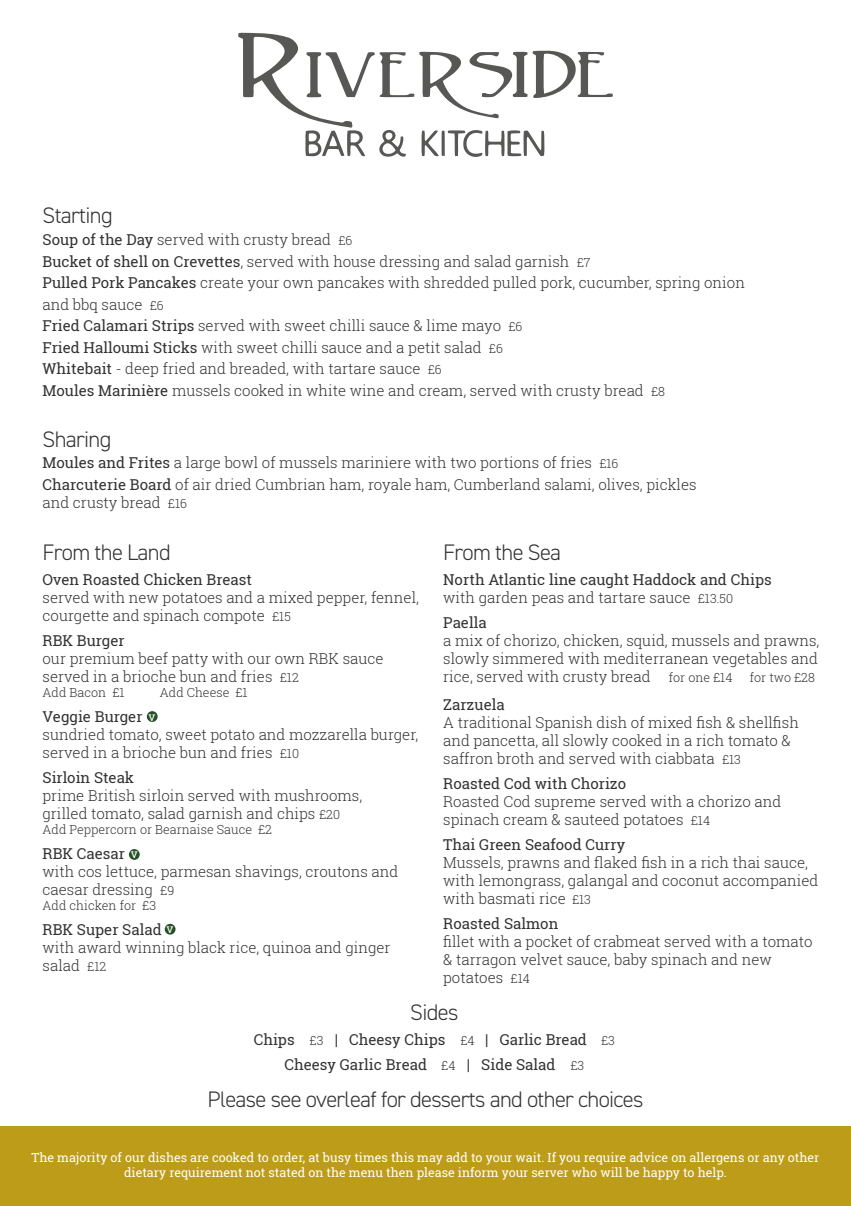
<style>
.page{position:relative;width:851px;height:1206px;background:#fff}
.page>*{position:absolute;margin:0;border:0;box-sizing:border-box;transform-origin:0 0}
.t1{font:300 22.5px "DIN2014";letter-spacing:-.03em;color:#343333}
.t2{font:300 15px/18px "Roboto Slab";color:#343333}
.t3{font:15px "Roboto Slab";color:#343333}
.t4{font:12.5px/15px "Roboto Slab";color:#fff;text-align:center}
.t5{font:300 12.5px "Roboto Slab";color:#343333}
.s1{font-weight:400}
.s2{font-size:12.5px}
.s3{font-weight:300;font-size:12.5px}
</style>
<div class="page">
<div style="left:0;top:1126px;width:851px;height:79px;background:#bd9c19"></div>
<svg style="left:238px;top:33px;width:374px;height:124px"></svg>
<div style="left:165px;top:923px;width:10px;height:11px;background:#265027;border-radius:50%"></div>
<div style="left:129px;top:848px;width:11px;height:11px;background:#265027;border-radius:50%"></div>
<div style="left:147px;top:711px;width:11px;height:10px;background:#265027;border-radius:50%"></div>
<p class="t1" style="left:43px;top:202px;width:72px">Starting</p>
<p class="t2" style="left:43px;top:230px;width:311px"><span class="s1">Soup of the Day</span> served with crusty bread <span class="s2">£6</span></p>
<p class="t2" style="left:43px;top:251px;width:549px"><span class="s1">Bucket of shell on Crevettes</span>, served with house dressing and salad garnish <span class="s2">£7</span></p>
<p class="t2" style="left:43px;top:273px;width:704px"><span class="s1">Pulled Pork Pancakes</span> create your own pancakes with shredded pulled pork, cucumber, spring onion</p>
<p class="t2" style="left:43px;top:295px;width:123px">and bbq sauce <span class="s2">£6</span></p>
<p class="t2" style="left:43px;top:316px;width:481px"><span class="s1">Fried Calamari Strips</span> served with sweet chilli sauce &amp; lime mayo <span class="s2">£6</span></p>
<p class="t2" style="left:43px;top:338px;width:462px"><span class="s1">Fried Halloumi Sticks</span> with sweet chilli sauce and a petit salad <span class="s2">£6</span></p>
<p class="t2" style="left:43px;top:359px;width:400px"><span class="s1">Whitebait</span> - deep fried and breaded, with tartare sauce <span class="s2">£6</span></p>
<p class="t2" style="left:43px;top:381px;width:624px"><span class="s1">Moules Marinière</span> mussels cooked in white wine and cream, served with crusty bread <span class="s2">£8</span></p>
<p class="t1" style="left:43px;top:425px;width:70px">Sharing</p>
<p class="t2" style="left:43px;top:453px;width:577px"><span class="s1">Moules and Frites</span> a large bowl of mussels mariniere with two portions of fries <span class="s2">£16</span></p>
<p class="t2" style="left:43px;top:475px;width:655px"><span class="s1">Charcuterie Board</span> of air dried Cumbrian ham, royale ham, Cumberland salami, olives, pickles</p>
<p class="t2" style="left:43px;top:493px;width:146px">and crusty bread <span class="s2">£16</span></p>
<p class="t1" style="left:43px;top:538px;width:130px">From the Land</p>
<p class="t3" style="left:43px;top:569px;width:211px">Oven Roasted Chicken Breast</p>
<p class="t2" style="left:43px;top:588px;width:378px">served with new potatoes and a mixed pepper, fennel, courgette and spinach compote <span class="s2">£15</span></p>
<p class="t3" style="left:43px;top:630px;width:84px">RBK Burger</p>
<p class="t2" style="left:43px;top:649px;width:342px">our premium beef patty with our own RBK sauce served in a brioche bun and fries <span class="s2">£12</span></p>
<p class="t5" style="left:43px;top:683px;width:83px">Add Bacon £1</p>
<p class="t5" style="left:160px;top:683px;width:89px">Add Cheese £1</p>
<p class="t3" style="left:43px;top:706px;width:102px">Veggie Burger</p>
<p class="t2" style="left:43px;top:725px;width:377px">sundried tomato, sweet potato and mozzarella burger, served in a brioche bun and fries <span class="s2">£10</span></p>
<p class="t3" style="left:43px;top:767px;width:93px">Sirloin Steak</p>
<p class="t2" style="left:43px;top:786px;width:321px">prime British sirloin served with mushrooms,</p>
<p class="t2" style="left:43px;top:804px;width:299px">grilled tomato, salad garnish and chips <span class="s2">£20</span></p>
<p class="t5" style="left:43px;top:820px;width:231px">Add Peppercorn or Bearnaise Sauce £2</p>
<p class="t3" style="left:43px;top:843px;width:84px">RBK Caesar</p>
<p class="t2" style="left:43px;top:862px;width:357px">with cos lettuce, parmesan shavings, croutons and caesar dressing <span class="s2">£9</span></p>
<p class="t5" style="left:43px;top:897px;width:115px">Add chicken for £3</p>
<p class="t3" style="left:43px;top:919px;width:121px">RBK Super Salad</p>
<p class="t2" style="left:43px;top:938px;width:349px">with award winning black rice, quinoa and ginger salad <span class="s2">£12</span></p>
<p class="t4" style="left:149px;top:708px;width:8px">v</p>
<p class="t4" style="left:131px;top:846px;width:8px">v</p>
<p class="t4" style="left:166px;top:920px;width:8px">v</p>
<p class="t1" style="left:443px;top:538px;width:119px">From the Sea</p>
<p class="t3" style="left:443px;top:569px;width:330px">North Atlantic line caught Haddock and Chips</p>
<p class="t2" style="left:443px;top:588px;width:291px">with garden peas and tartare sauce <span class="s2">£13.50</span></p>
<p class="t3" style="left:443px;top:612px;width:45px">Paella</p>
<p class="t2" style="left:443px;top:631px;width:378px;text-align:justify">a mix of chorizo, chicken, squid, mussels and prawns, slowly simmered with mediterranean vegetables and rice, served with crusty bread <span class="s2">for one £14</span></p>
<p class="t5" style="left:749px;top:668px;width:67px">for two £28</p>
<p class="t3" style="left:443px;top:694px;width:63px">Zarzuela</p>
<p class="t2" style="left:443px;top:713px;width:357px">A traditional Spanish dish of mixed fish &amp; shellfish and pancetta, all slowly cooked in a rich tomato &amp;</p>
<p class="t2" style="left:443px;top:749px;width:299px">saffron broth and served with ciabbata <span class="s2">£13</span></p>
<p class="t3" style="left:443px;top:773px;width:184px">Roasted Cod with Chorizo</p>
<p class="t2" style="left:443px;top:792px;width:339px">Roasted Cod supreme served with a chorizo and</p>
<p class="t2" style="left:443px;top:810px;width:268px">spinach cream &amp; sauteed potatoes <span class="s2">£14</span></p>
<p class="t2" style="left:443px;top:835px;width:376px"><span class="s1">Thai Green Seafood Curry<br></span>Mussels, prawns and flaked fish in a rich thai sauce, with lemongrass, galangal and coconut accompanied with basmati rice <span class="s2">£13</span></p>
<p class="t2" style="left:443px;top:914px;width:371px"><span class="s1">Roasted Salmon<br></span>fillet with a pocket of crabmeat served with a tomato</p>
<p class="t2" style="left:443px;top:950px;width:330px">&amp; tarragon velvet sauce, baby spinach and new potatoes <span class="s2">£14</span></p>
<p class="t1" style="left:410px;top:998px;width:50px">Sides</p>
<p class="t3" style="left:254px;top:1029px;width:363px">Chips <span class="s3">£3</span> | Cheesy Chips <span class="s3">£4</span> | Garlic Bread <span class="s3">£3</span></p>
<p class="t3" style="left:284px;top:1054px;width:301px">Cheesy Garlic Bread <span class="s3">£4</span> | Side Salad <span class="s3">£3</span></p>
<p class="t1" style="left:207px;top:1084px;width:437px">Please see overleaf for desserts and other choices</p>
<p class="t4" style="left:32px;top:1149px;width:789px">The majority of our dishes are cooked to order, at busy times this may add to your wait. If you require advice on allergens or any other dietary requirement not stated on the menu then please inform your server who will be happy to help.</p>
</div>
